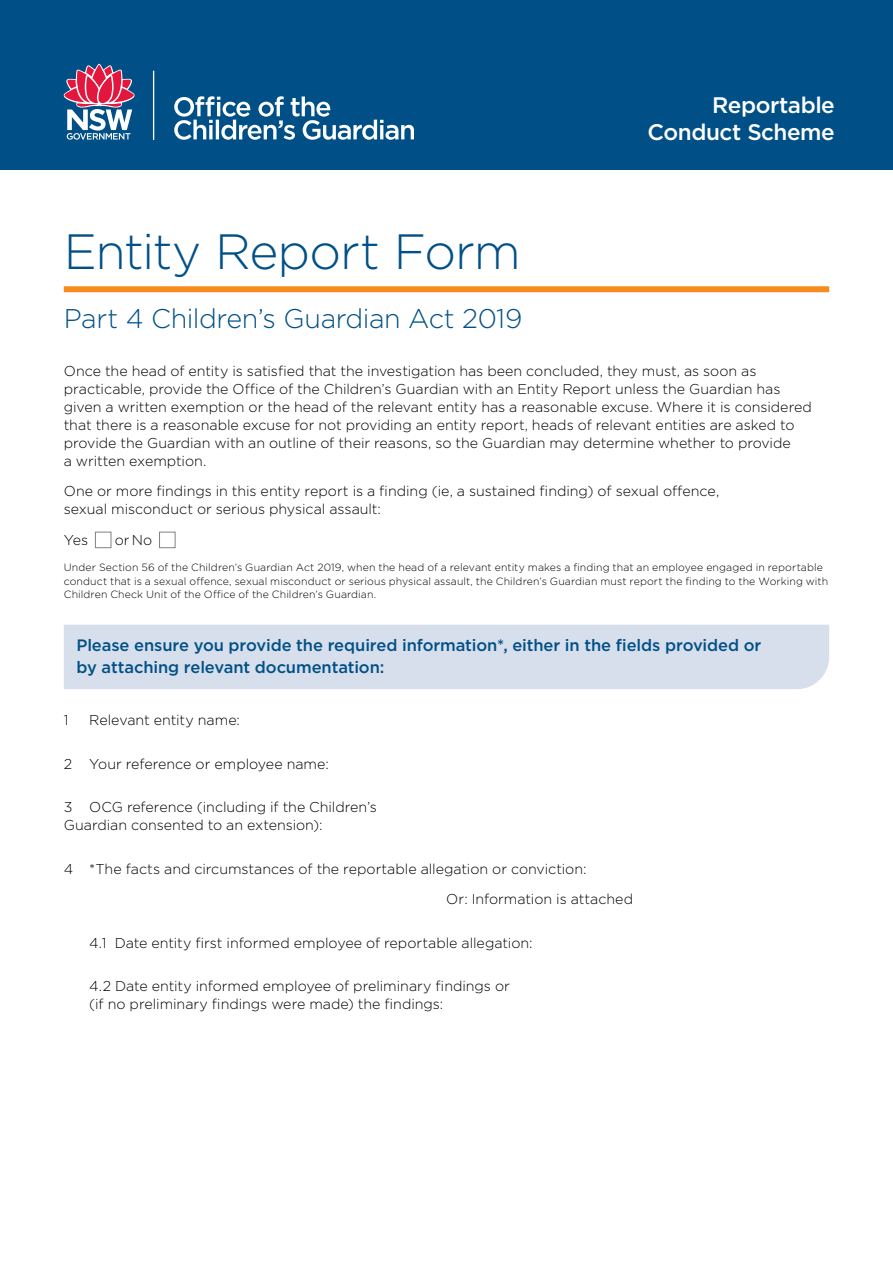
<style>
.page{position:relative;width:893px;height:1263px;background:#fff}
.page>*{position:absolute;margin:0;border:0;box-sizing:border-box;transform-origin:0 0}
._00_Title{font:300 49.5px "Gotham";letter-spacing:-.025em;color:#005087}
._00_cover_sub{font:300 27px "Gotham";letter-spacing:-.015em;color:#005087}
.t1{font:500 22.5px/27px "Gotham";letter-spacing:-.02em;color:#fff;text-align:right}
._02_BodyShade{font:500 16.5px/22.5px "Gotham";letter-spacing:-.005em;color:#005087}
._02_Body{font:300 14.25px/18px "Gotham";letter-spacing:-.005em;color:#000}
.Footnote{font:300 10.5px/13.5px "Gotham";letter-spacing:.01em;color:#000}
</style>
<div class="page">
<div style="left:0;top:0;width:893px;height:170px;background:#005087"></div>
<hr style="left:153px;top:71px;width:1px;height:69px;background:#fff">
<svg style="left:174px;top:96px;width:240px;height:44px"></svg>
<svg style="left:64px;top:64px;width:71px;height:76px"></svg>
<div style="left:64px;top:286px;width:765px;height:6px;background:#f78d1e"></div>
<div style="left:95px;top:532px;width:16px;height:16px;background:#fff;border:1px solid #818285"></div>
<div style="left:159px;top:532px;width:16px;height:16px;background:#fff;border:1px solid #818285"></div>
<div style="left:64px;top:625px;width:765px;height:64px;background:#d7dfec"></div>
<h3 class="t1" style="left:648px;top:91px;width:189px">Reportable<br>Conduct Scheme</h3>
<h1 class="_00_Title" style="left:64px;top:220px;width:459px">Entity Report Form</h1>
<h2 class="_00_cover_sub" style="left:64px;top:301px;width:460px">Part 4 Children’s Guardian Act 2019</h2>
<p class="_02_Body" style="left:64px;top:361px;width:750px">Once the head of entity is satisfied that the investigation has been concluded, they must, as soon as practicable, provide the Office of the Children’s Guardian with an Entity Report unless the Guardian has given a written exemption or the head of the relevant entity has a reasonable excuse. Where it is considered that there is a reasonable excuse for not providing an entity report, heads of relevant entities are asked to provide the Guardian with an outline of their reasons, so the Guardian may determine whether to provide<br>a written exemption.</p>
<p class="_02_Body" style="left:64px;top:482px;width:657px">One or more findings in this entity report is a finding (ie, a sustained finding) of sexual offence, sexual misconduct or serious physical assault:</p>
<p class="_02_Body" style="left:64px;top:531px;width:26px">Yes</p>
<p class="_02_Body" style="left:115px;top:531px;width:39px">orNo</p>
<p class="Footnote" style="left:64px;top:561px;width:766px">Under Section 56 of the Children’s Guardian Act 2019, when the head of a relevant entity makes a finding that an employee engaged in reportable conduct that is a sexual offence, sexual misconduct or serious physical assault, the Children’s Guardian must report the finding to the Working with<br>Children Check Unit of the Office of the Children’s Guardian.</p>
<p class="_02_BodyShade" style="left:77px;top:633px;width:686px">Please ensure you provide the required information*, either in the fields provided or by attaching relevant documentation:</p>
<p class="_02_Body" style="left:64px;top:711px;width:6px">1</p>
<p class="_02_Body" style="left:89px;top:711px;width:152px">Relevant entity name:</p>
<p class="_02_Body" style="left:64px;top:754px;width:267px">2 Your reference or employee name:</p>
<p class="_02_Body" style="left:64px;top:798px;width:315px">3 OCG reference (including if the Children’s<br>Guardian consented to an extension):</p>
<p class="_02_Body" style="left:64px;top:859px;width:524px">4 *The facts and circumstances of the reportable allegation or conviction:</p>
<p class="_02_Body" style="left:446px;top:890px;width:188px">Or: Information is attached</p>
<p class="_02_Body" style="left:89px;top:933px;width:445px">4.1 Date entity first informed employee of reportable allegation:</p>
<p class="_02_Body" style="left:89px;top:977px;width:422px">4.2 Date entity informed employee of preliminary findings or (if no preliminary findings were made) the findings:</p>
</div>
